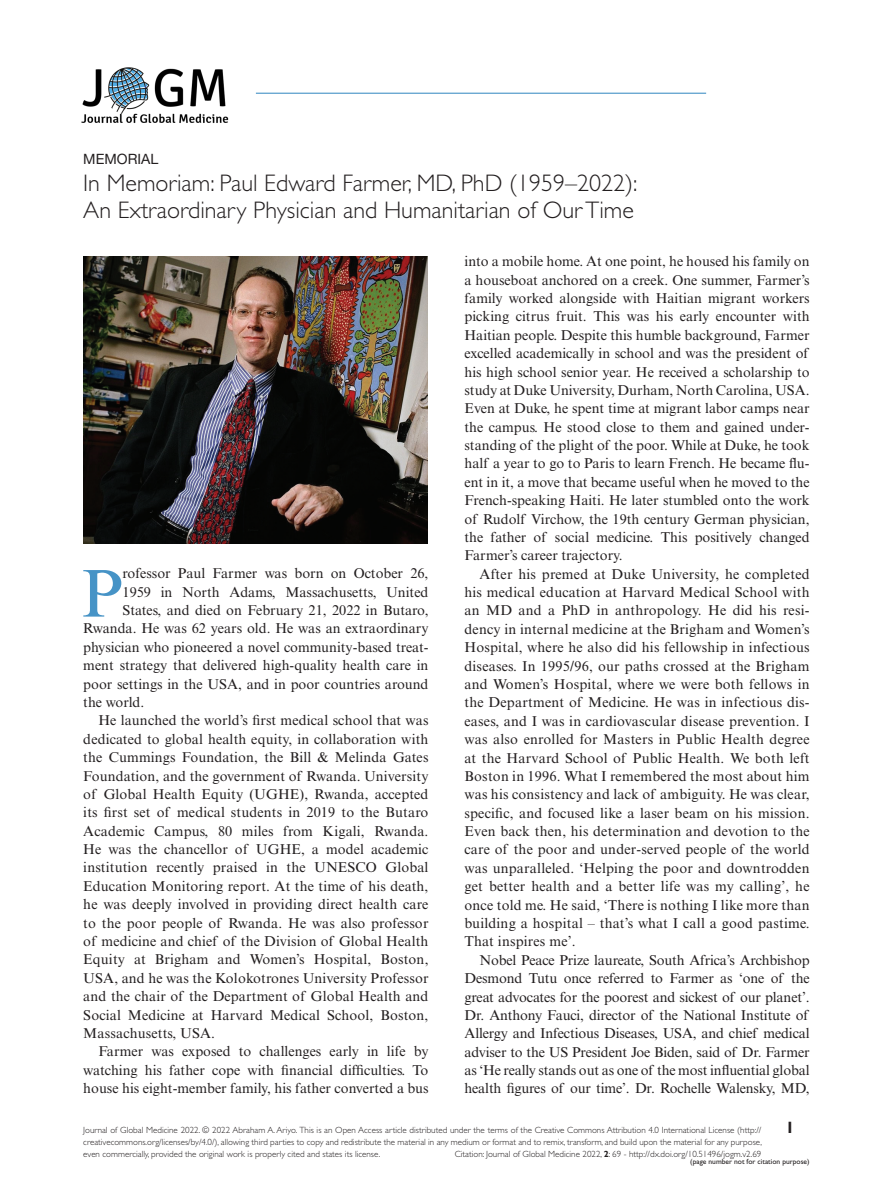
<style>
.page{position:relative;width:893px;height:1191px;background:#fff}
.page>*{position:absolute;margin:0;border:0;box-sizing:border-box;transform-origin:0 0}
.DropText{font:67.8px "Times New Roman MT Std";color:#4693c6}
.Article_Title{font:300 24px/27px "Gill Sans Std";color:#231f20}
.t1{font:700 16.5px "Gill Sans Std";color:#231f20}
.Body_text_next{font:14.25px/18.5px "Times New Roman MT Std";color:#231f20;text-align:justify}
.DropText-2{font:14.25px "Times New Roman MT Std";color:#231f20}
.Review{font:14.25px "Helvetica Neue LT Std";color:#231f20}
.t2{font:300 9px/12px "Gill Sans Std";color:#231f20;text-align:justify}
.t3{font:7.5px "Gill Sans Std";color:#231f20}
.s1{font-weight:700}
</style>
<div class="page">
<img style="left:81px;top:67px;width:148px;height:56px">
<hr style="left:256px;top:93px;width:450px;height:1px;background:#4693c6">
<img style="left:83px;top:256px;width:345px;height:287px">
<p class="Review" style="left:83px;top:150px;width:76px">MEMORIAL</p>
<p class="Article_Title" style="left:83px;top:170px;width:556px">In Memoriam: Paul Edward Farmer, MD, PhD (1959–2022):<br>An Extraordinary Physician and Humanitarian of Our Time</p>
<p class="DropText" style="left:82px;top:554px;width:42px">P</p>
<p class="DropText-2" style="left:123px;top:565px;width:307px">rofessor Paul Farmer was born on October 26,</p>
<p class="DropText-2" style="left:123px;top:583px;width:307px">1959 in North Adams, Massachusetts, United</p>
<p class="DropText-2" style="left:123px;top:602px;width:307px">States, and died on February 21, 2022 in Butaro,</p>
<p class="DropText-2" style="left:83px;top:620px;width:347px">Rwanda. He was 62 years old. He was an extraordinary</p>
<p class="DropText-2" style="left:83px;top:639px;width:347px">physician who pioneered a novel community-based treat-</p>
<p class="DropText-2" style="left:83px;top:657px;width:347px">ment strategy that delivered high-quality health care in</p>
<p class="DropText-2" style="left:83px;top:675px;width:347px">poor settings in the USA, and in poor countries around</p>
<p class="DropText-2" style="left:83px;top:694px;width:63px">the world.</p>
<p class="Body_text_next" style="left:83px;top:711px;width:347px;text-indent:15px">He launched the world’s first medical school that was dedicated to global health equity, in collaboration with the Cummings Foundation, the Bill &amp; Melinda Gates Foundation, and the government of Rwanda. University of Global Health Equity (UGHE), Rwanda, accepted its first set of medical students in 2019 to the Butaro Academic Campus, 80 miles from Kigali, Rwanda.<br>He was the chancellor of UGHE, a model academic institution recently praised in the UNESCO Global Education Monitoring report. At the time of his death, he was deeply involved in providing direct health care to the poor people of Rwanda. He was also professor of medicine and chief of the Division of Global Health Equity at Brigham and Women’s Hospital, Boston, USA, and he was the Kolokotrones University Professor and the chair of the Department of Global Health and Social Medicine at Harvard Medical School, Boston, Massachusetts, USA.</p>
<p class="Body_text_next" style="left:83px;top:1042px;width:347px;text-indent:15px">Farmer was exposed to challenges early in life by watching his father cope with financial difficulties. To house his eight-member family, his father converted a bus</p>
<p class="Body_text_next" style="left:464px;top:252px;width:347px">into a mobile home. At one point, he housed his family on a houseboat anchored on a creek. One summer, Farmer’s family worked alongside with Haitian migrant workers picking citrus fruit. This was his early encounter with Haitian people. Despite this humble background, Farmer excelled academically in school and was the president of his high school senior year. He received a scholarship to study at Duke University, Durham, North Carolina, USA.<br>Even at Duke, he spent time at migrant labor camps near the campus. He stood close to them and gained under&shy;standing of the plight of the poor. While at Duke, he took half a year to go to Paris to learn French. He became flu&shy;ent in it, a move that became useful when he moved to the French-speaking Haiti. He later stumbled onto the work of Rudolf Virchow, the 19th century German physician, the father of social medicine. This positively changed Farmer’s career trajectory.</p>
<p class="Body_text_next" style="left:464px;top:564px;width:347px;text-indent:15px">After his premed at Duke University, he completed his medical education at Harvard Medical School with an MD and a PhD in anthropology. He did his resi&shy;dency in internal medicine at the Brigham and Women’s Hospital, where he also did his fellowship in infectious diseases. In 1995/96, our paths crossed at the Brigham and Women’s Hospital, where we were both fellows in the Department of Medicine. He was in infectious dis&shy;eases, and I was in cardiovascular disease prevention. I was also enrolled for Masters in Public Health degree at the Harvard School of Public Health. We both left Boston in 1996. What I remembered the most about him was his consistency and lack of ambiguity. He was clear, specific, and focused like a laser beam on his mission.<br>Even back then, his determination and devotion to the care of the poor and under-served people of the world was unparalleled. ‘Helping the poor and downtrodden get better health and a better life was my calling’, he once told me. He said, ‘There is nothing I like more than building a hospital – that’s what I call a good pastime.<br>That inspires me’.</p>
<p class="Body_text_next" style="left:464px;top:950px;width:347px;text-indent:15px">Nobel Peace Prize laureate, South Africa’s Archbishop Desmond Tutu once referred to Farmer as ‘one of the great advocates for the poorest and sickest of our planet’.<br>Dr. Anthony Fauci, director of the National Institute of Allergy and Infectious Diseases, USA, and chief medical adviser to the US President Joe Biden, said of Dr. Farmer as ‘He really stands out as one of the most influential global health figures of our time’. Dr. Rochelle Walensky, MD,</p>
<p class="t1" style="left:785px;top:1118px;width:11px">1</p>
<p class="t3" style="left:690px;top:1157px;width:121px">(page number not for citation purpose)</p>
<p class="t2" style="left:83px;top:1124px;width:680px">Journal of Global Medicine 2022. © 2022 Abraham A. Ariyo. This is an Open Access article distributed under the terms of the Creative Commons Attribution 4.0 International License (http:// creativecommons.org/licenses/by/4.0/), allowing third parties to copy and redistribute the material in any medium or format and to remix, transform, and build upon the material for any purpose, even commercially, provided the original work is properly cited and states its license.</p>
<p class="t2" style="left:455px;top:1148px;width:308px">Citation: Journal of Global Medicine 2022, <span class="s1">2</span>: 69 - http://dx.doi.org/10.51496/jogm.v2.69</p>
</div>
